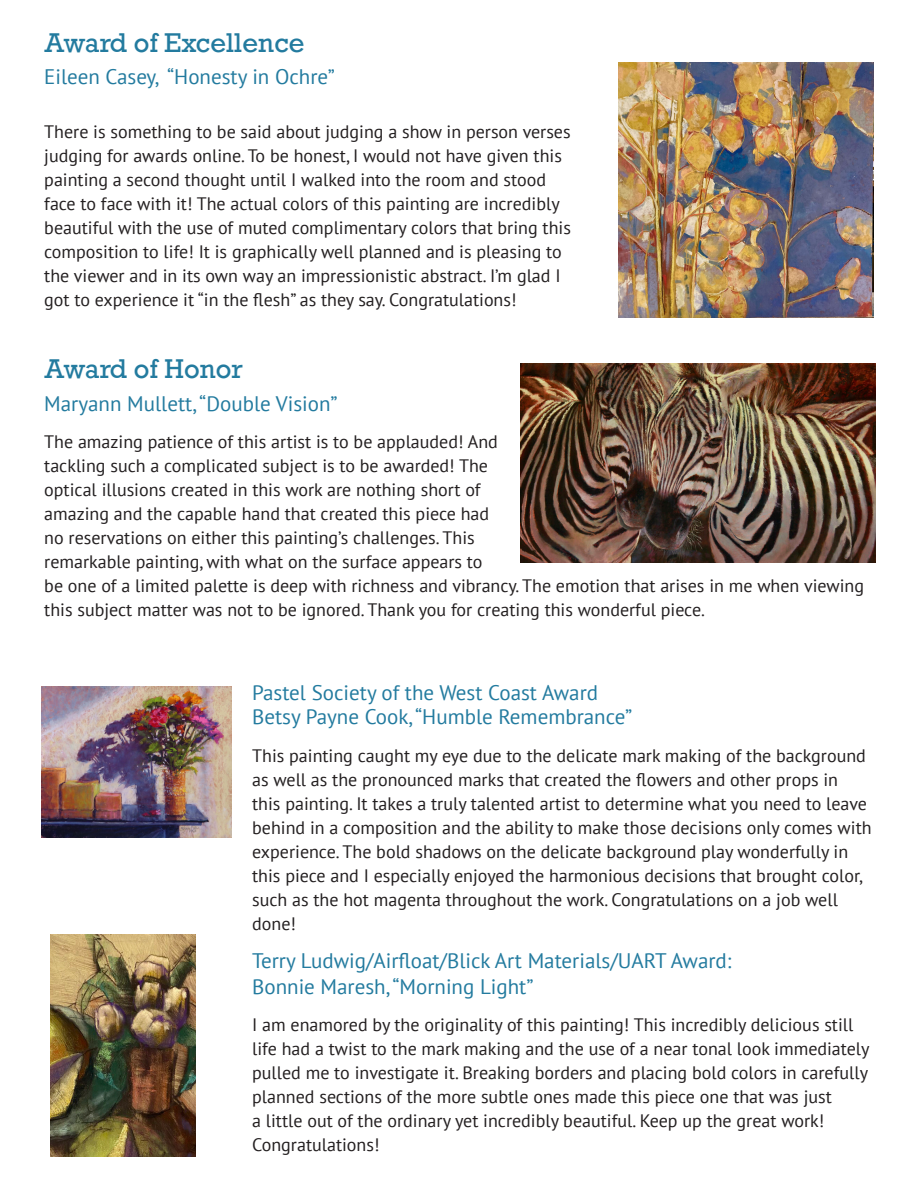
<style>
.page{position:relative;width:918px;height:1188px;background:#fff}
.page>*{position:absolute;margin:0;border:0;box-sizing:border-box;transform-origin:0 0}
.t1{font:25.5px "Rockwell";color:#237b9f}
.name{font:21px/25.2px "PT Sans";color:#237b9f}
.t2{font:18px/24px "PT Sans";color:#231f20}
</style>
<div class="page">
<img style="left:51px;top:935px;width:144px;height:221px">
<img style="left:41px;top:687px;width:191px;height:151px">
<img style="left:520px;top:363px;width:355px;height:199px">
<img style="left:619px;top:63px;width:254px;height:254px">
<p class="t1" style="left:44px;top:27px;width:262px">Award of Excellence</p>
<p class="name" style="left:44px;top:63px;width:292px">Eileen Casey, “Honesty in Ochre”</p>
<p class="t2" style="left:44px;top:119px;width:528px">There is something to be said about judging a show in person verses judging for awards online. To be honest, I would not have given this painting a second thought until I walked into the room and stood face to face with it! The actual colors of this painting are incredibly beautiful with the use of muted complimentary colors that bring this composition to life! It is graphically well planned and is pleasing to the viewer and in its own way an impressionistic abstract. I’m glad I got to experience it “in the flesh” as they say. Congratulations!</p>
<p class="t1" style="left:44px;top:353px;width:200px">Award of Honor</p>
<p class="name" style="left:44px;top:390px;width:295px">Maryann Mullett, “Double Vision”</p>
<p class="t2" style="left:44px;top:429px;width:821px">The amazing patience of this artist is to be applauded! And<br>tackling such a complicated subject is to be awarded! The<br>optical illusions created in this work are nothing short of<br>amazing and the capable hand that created this piece had<br>no reservations on either this painting’s challenges. This<br>remarkable painting, with what on the surface appears to<br>be one of a limited palette is deep with richness and vibrancy. The emotion that arises in me when viewing this subject matter was not to be ignored. Thank you for creating this wonderful piece.</p>
<p class="name" style="left:252px;top:680px;width:347px">Pastel Society of the West Coast Award</p>
<p class="name" style="left:252px;top:704px;width:382px">Betsy Payne Cook, “Humble Remembrance”</p>
<p class="t2" style="left:252px;top:743px;width:621px">This painting caught my eye due to the delicate mark making of the background as well as the pronounced marks that created the flowers and other props in<br>this painting. It takes a truly talented artist to determine what you need to leave behind in a composition and the ability to make those decisions only comes with experience. The bold shadows on the delicate background play wonderfully in this piece and I especially enjoyed the harmonious decisions that brought color, such as the hot magenta throughout the work. Congratulations on a job well done!</p>
<p class="name" style="left:252px;top:948px;width:481px">Terry Ludwig/Airfloat/Blick Art Materials/UART Award:<br>Bonnie Maresh, “Morning Light”</p>
<p class="t2" style="left:252px;top:1012px;width:619px">I am enamored by the originality of this painting! This incredibly delicious still life had a twist to the mark making and the use of a near tonal look immediately pulled me to investigate it. Breaking borders and placing bold colors in carefully planned sections of the more subtle ones made this piece one that was just<br>a little out of the ordinary yet incredibly beautiful. Keep up the great work!<br>Congratulations!</p>
</div>
